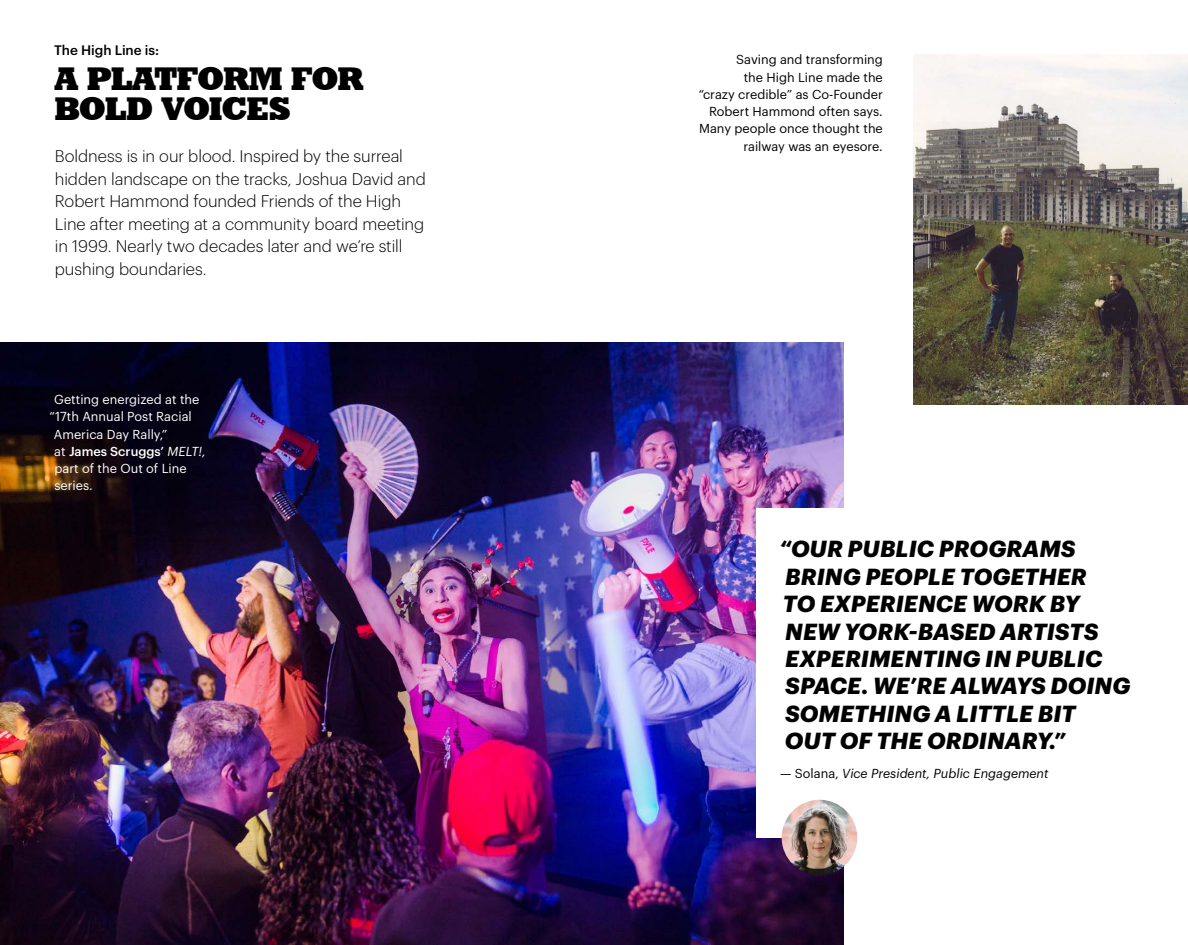
<style>
.page{position:relative;width:1188px;height:945px;background:#fff}
.page>*{position:absolute;margin:0;border:0;box-sizing:border-box;transform-origin:0 0}
.t1{font:32.85px/29.2px "Geometric Slab 712 BT Extra Bold A";letter-spacing:-.02em;color:#000}
.t2{font:italic 700 22.8px/27.3px "Graphik";letter-spacing:.005em;color:#000}
.t3{font:300 16.5px/22.5px "Graphik";color:#000}
.t4{font:500 13.5px "Graphik";color:#000}
.t5{font:12.75px/17.2px "Graphik";color:#000;text-align:right}
.t6{font:12.75px "Graphik";color:#fff}
.t7{font:italic 12.75px "Graphik";color:#000}
.t8{font:500 12.75px "Graphik";color:#fff}
.s1{font-weight:400}
.s2{font-weight:400;font-style:italic}
.s3{font-style:normal}
</style>
<div class="page">
<img style="left:0;top:343px;width:844px;height:602px">
<img style="left:914px;top:54px;width:274px;height:351px">
<div style="left:756px;top:508px;width:432px;height:330px;background:#fff"></div>
<img style="left:782px;top:800px;width:75px;height:75px;border-radius:38px">
<p class="t4" style="left:54px;top:40px;width:107px">The High Line is:</p>
<h1 class="t1" style="left:55px;top:64px;width:310px">A PLATFORM FOR<br>BOLD VOICES</h1>
<p class="t3" style="left:55px;top:143px;width:373px">Boldness is in our blood. Inspired by the surreal hidden landscape on the tracks, Joshua David and Robert Hammond founded Friends of the High Line after meeting at a community board meeting in 1999. Nearly two decades later and we’re still pushing boundaries.</p>
<p class="t6" style="left:54px;top:390px;width:147px">Getting energized at the</p>
<p class="t6" style="left:50px;top:407px;width:144px">“17th Annual Post Racial</p>
<p class="t6" style="left:54px;top:424px;width:115px">America Day Rally,”</p>
<p class="t8" style="left:54px;top:442px;width:153px"><span class="s1">at</span> James Scruggs’ <span class="s2">MELT!,</span></p>
<p class="t6" style="left:55px;top:459px;width:134px">part of the Out of Line</p>
<p class="t6" style="left:54px;top:476px;width:40px">series.</p>
<p class="t5" style="left:699px;top:50px;width:186px">Saving and transforming<br>the High Line made the<br>“crazy credible” as Co-Founder<br>Robert Hammond often says.<br>Many people once thought the railway was an eyesore.</p>
<h2 class="t2" style="left:779px;top:534px;width:352px">“OUR PUBLIC PROGRAMS<br>BRING PEOPLE TOGETHER<br>TO EXPERIENCE WORK BY<br>NEW YORK-BASED ARTISTS<br>EXPERIMENTING IN PUBLIC<br>SPACE. WE’RE ALWAYS DOING<br>SOMETHING A LITTLE BIT<br>OUT OF THE ORDINARY.”</h2>
<p class="t7" style="left:780px;top:764px;width:270px"><span class="s3">— Solana,</span> Vice President, Public Engagement</p>
</div>
